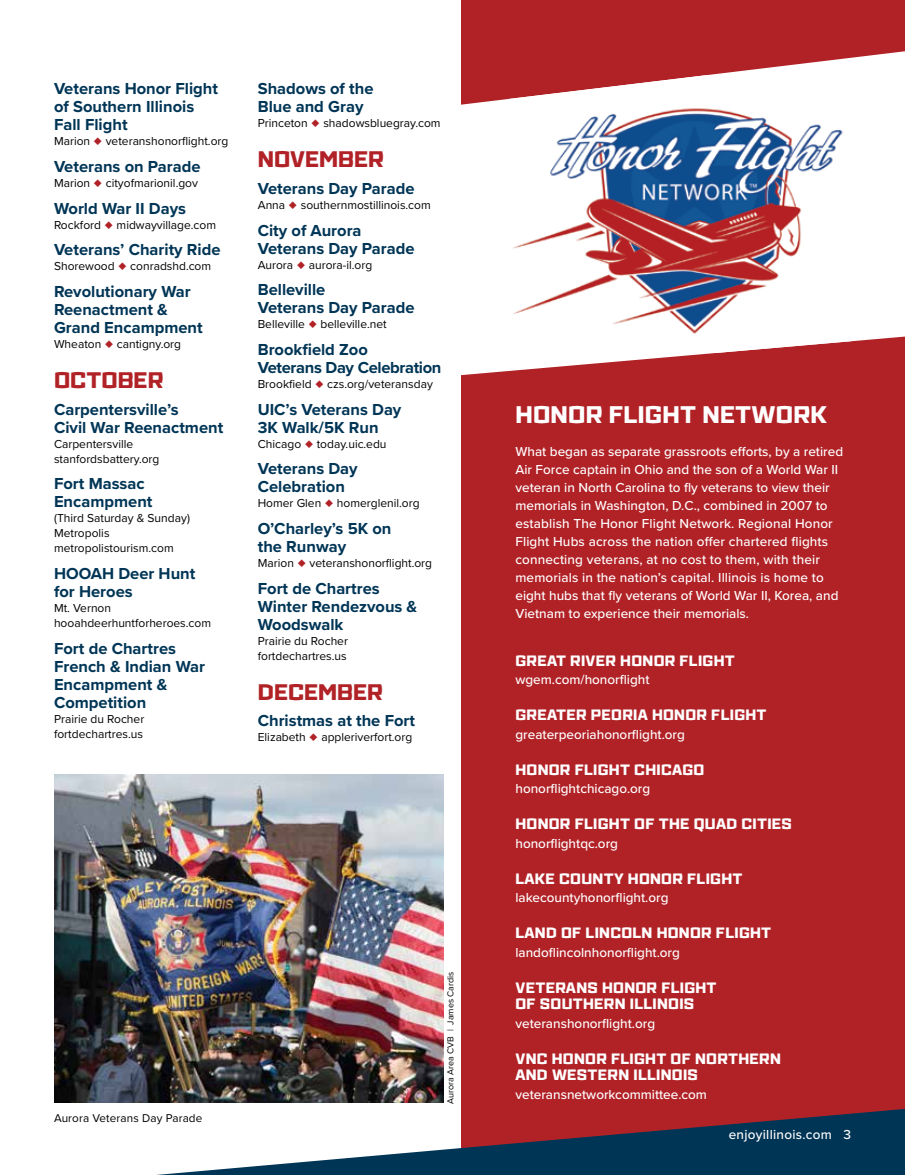
<style>
.page{position:relative;width:905px;height:1175px;background:#fff}
.page>*{position:absolute;margin:0;border:0;box-sizing:border-box;transform-origin:0 0}
.t1{font:800 24px "Ironstrike";letter-spacing:.01em;color:#fff}
.t2{font:800 22.5px "Ironstrike";color:#b12227}
.t3{font:700 16.5px/18px "Proxima Nova";color:#003556}
.t4{font:700 16.5px/18px "Proxima Nova";letter-spacing:-.02em;color:#003556}
.t5{font:800 15px/16.5px "Ironstrike";letter-spacing:.02em;color:#fff}
.t6{font:500 13.5px/18px "Proxima Nova";color:#fff}
.t7{font:500 13.5px "Proxima Nova";letter-spacing:.02em;color:#fff}
.t8{font:12px/15px "Proxima Nova";color:#000}
.t9{font:11.7px "Proxima Nova";letter-spacing:.01em;color:#000}
.t10{font:9px "Proxima Nova";color:#000}
</style>
<div class="page">
<div style="left:461px;top:0;width:443px;height:1155px;background:#b12227"></div>
<svg style="left:461px;top:51px;width:443px;height:324px;fill:#fff"></svg>
<img style="left:509px;top:75px;width:341px;height:278px">
<img style="left:54px;top:774px;width:389px;height:328px">
<svg style="left:168px;top:1109px;width:736px;height:65px"></svg>
<p class="t3" style="left:54px;top:79px;width:165px">Veterans Honor Flight of Southern Illinois<br>Fall Flight</p>
<p class="t8" style="left:54px;top:133px;width:38px">Marion</p>
<p class="t8" style="left:106px;top:133px;width:124px">veteranshonorflight.org</p>
<p class="t3" style="left:54px;top:157px;width:148px">Veterans on Parade</p>
<p class="t8" style="left:54px;top:175px;width:38px">Marion</p>
<p class="t8" style="left:106px;top:175px;width:94px">cityofmarionil.gov</p>
<p class="t3" style="left:54px;top:199px;width:133px">World War II Days</p>
<p class="t8" style="left:54px;top:217px;width:49px">Rockford</p>
<p class="t8" style="left:117px;top:217px;width:101px">midwayvillage.com</p>
<p class="t3" style="left:54px;top:240px;width:168px">Veterans’ Charity Ride</p>
<p class="t8" style="left:54px;top:258px;width:62px">Shorewood</p>
<p class="t8" style="left:130px;top:258px;width:82px">conradshd.com</p>
<p class="t3" style="left:54px;top:282px;width:150px">Revolutionary War<br>Reenactment &amp;<br>Grand Encampment</p>
<p class="t8" style="left:54px;top:336px;width:49px">Wheaton</p>
<p class="t8" style="left:117px;top:336px;width:66px">cantigny.org</p>
<h2 class="t2" style="left:54px;top:366px;width:111px">OCTOBER</h2>
<p class="t3" style="left:54px;top:400px;width:171px">Carpentersville’s<br>Civil War Reenactment</p>
<p class="t8" style="left:54px;top:435px;width:107px">Carpentersville stanfordsbattery.org</p>
<p class="t3" style="left:54px;top:474px;width:100px">Fort Massac<br>Encampment</p>
<p class="t8" style="left:54px;top:510px;width:137px">(Third Saturday &amp; Sunday)<br>Metropolis metropolistourism.com</p>
<p class="t3" style="left:54px;top:564px;width:143px">HOOAH Deer Hunt for Heroes</p>
<p class="t8" style="left:54px;top:600px;width:158px">Mt. Vernon hooahdeerhuntforheroes.com</p>
<p class="t3" style="left:54px;top:639px;width:152px">Fort de Chartres<br>French &amp; Indian War<br>Encampment &amp;<br>Competition</p>
<p class="t8" style="left:54px;top:710px;width:92px">Prairie du Rocher fortdechartres.us</p>
<p class="t3" style="left:258px;top:79px;width:117px">Shadows of the<br>Blue and Gray</p>
<p class="t8" style="left:258px;top:115px;width:52px">Princeton</p>
<p class="t8" style="left:323px;top:115px;width:119px">shadowsbluegray.com</p>
<h2 class="t2" style="left:258px;top:145px;width:128px">NOVEMBER</h2>
<p class="t3" style="left:258px;top:179px;width:158px">Veterans Day Parade</p>
<p class="t8" style="left:258px;top:197px;width:29px">Anna</p>
<p class="t8" style="left:301px;top:197px;width:131px">southernmostillinois.com</p>
<p class="t3" style="left:258px;top:221px;width:158px">City of Aurora<br>Veterans Day Parade</p>
<p class="t8" style="left:258px;top:257px;width:37px">Aurora</p>
<p class="t8" style="left:309px;top:257px;width:65px">aurora-il.org</p>
<p class="t3" style="left:258px;top:280px;width:158px">Belleville<br>Veterans Day Parade</p>
<p class="t8" style="left:258px;top:316px;width:49px">Belleville</p>
<p class="t8" style="left:320px;top:316px;width:68px">belleville.net</p>
<p class="t4" style="left:258px;top:340px;width:185px">Brookfield Zoo<br>Veterans Day Celebration</p>
<p class="t8" style="left:258px;top:376px;width:55px">Brookfield</p>
<p class="t8" style="left:327px;top:376px;width:107px">czs.org/veteransday</p>
<p class="t3" style="left:258px;top:400px;width:145px">UIC’s Veterans Day<br>3K Walk/5K Run</p>
<p class="t8" style="left:258px;top:435px;width:45px">Chicago</p>
<p class="t8" style="left:317px;top:435px;width:71px">today.uic.edu</p>
<p class="t3" style="left:258px;top:459px;width:101px">Veterans Day<br>Celebration</p>
<p class="t8" style="left:258px;top:495px;width:65px">Homer Glen</p>
<p class="t8" style="left:337px;top:495px;width:84px">homerglenil.org</p>
<p class="t3" style="left:258px;top:519px;width:135px">O’Charley’s 5K on the Runway</p>
<p class="t8" style="left:258px;top:555px;width:38px">Marion</p>
<p class="t8" style="left:309px;top:555px;width:124px">veteranshonorflight.org</p>
<p class="t3" style="left:258px;top:579px;width:161px">Fort de Chartres<br>Winter Rendezvous &amp;<br>Woodswalk</p>
<p class="t8" style="left:258px;top:632px;width:92px">Prairie du Rocher fortdechartres.us</p>
<h2 class="t2" style="left:258px;top:677px;width:127px">DECEMBER</h2>
<p class="t3" style="left:258px;top:711px;width:159px">Christmas at the Fort</p>
<p class="t8" style="left:258px;top:729px;width:50px">Elizabeth</p>
<p class="t8" style="left:321px;top:729px;width:92px">appleriverfort.org</p>
<p class="t9" style="left:54px;top:1109px;width:150px">Aurora Veterans Day Parade</p>
<p class="t10" style="left:444px;top:1103px;width:134px;rotate:-90deg">Aurora Area CVB | James Cardis</p>
<h1 class="t1" style="left:515px;top:399px;width:313px">HONOR FLIGHT NETWORK</h1>
<p class="t6" style="left:515px;top:442px;width:329px">What began as separate grassroots efforts, by a retired Air Force captain in Ohio and the son of a World War II veteran in North Carolina to fly veterans to view their memorials in Washington, D.C., combined in 2007 to establish The Honor Flight Network. Regional Honor Flight Hubs across the nation offer chartered flights connecting veterans, at no cost to them, with their memorials in the nation’s capital. Illinois is home to eight hubs that fly veterans of World War II, Korea, and Vietnam to experience their memorials.</p>
<p class="t5" style="left:515px;top:652px;width:221px">GREAT RIVER HONOR FLIGHT</p>
<p class="t6" style="left:515px;top:670px;width:136px">wgem.com/honorflight</p>
<p class="t5" style="left:515px;top:706px;width:253px">GREATER PEORIA HONOR FLIGHT</p>
<p class="t6" style="left:515px;top:724px;width:171px">greaterpeoriahonorflight.org</p>
<p class="t5" style="left:515px;top:761px;width:190px">HONOR FLIGHT CHICAGO</p>
<p class="t6" style="left:515px;top:779px;width:136px">honorflightchicago.org</p>
<p class="t5" style="left:515px;top:815px;width:278px">HONOR FLIGHT OF THE QUAD CITIES</p>
<p class="t6" style="left:515px;top:833px;width:104px">honorflightqc.org</p>
<p class="t5" style="left:515px;top:870px;width:228px">LAKE COUNTY HONOR FLIGHT</p>
<p class="t6" style="left:515px;top:888px;width:155px">lakecountyhonorflight.org</p>
<p class="t5" style="left:515px;top:924px;width:257px">LAND OF LINCOLN HONOR FLIGHT</p>
<p class="t6" style="left:515px;top:942px;width:166px">landoflincolnhonorflight.org</p>
<p class="t5" style="left:515px;top:979px;width:203px">VETERANS HONOR FLIGHT<br>OF SOUTHERN ILLINOIS</p>
<p class="t6" style="left:515px;top:1013px;width:141px">veteranshonorflight.org</p>
<p class="t5" style="left:515px;top:1050px;width:267px">VNC HONOR FLIGHT OF NORTHERN<br>AND WESTERN ILLINOIS</p>
<p class="t6" style="left:515px;top:1084px;width:193px">veteransnetworkcommittee.com</p>
<p class="t7" style="left:728px;top:1124px;width:124px">enjoyillinois.com 3</p>
</div>
